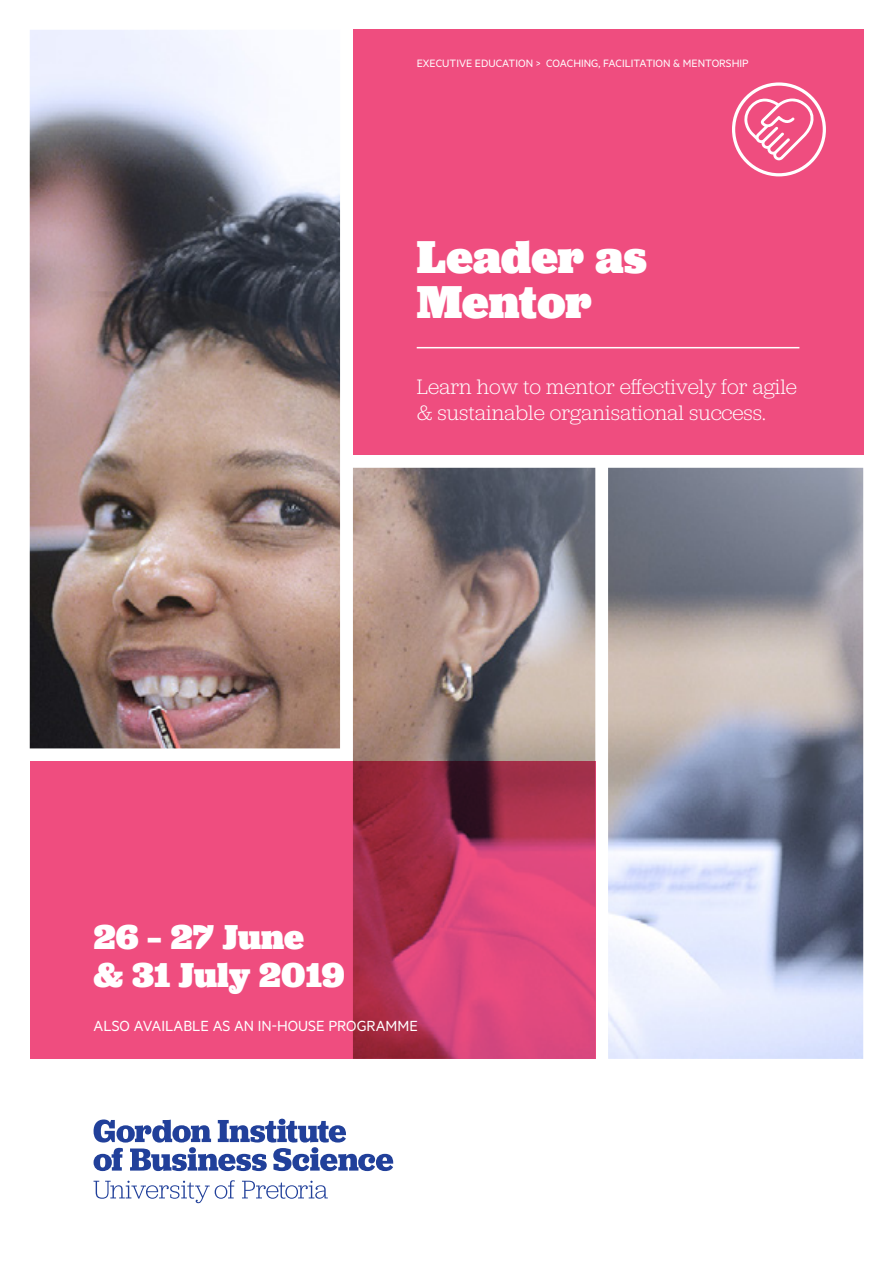
<style>
.page{position:relative;width:893px;height:1263px;background:#fff}
.page>*{position:absolute;margin:0;border:0;box-sizing:border-box;transform-origin:0 0}
.t1{font:900 48px/45px "Jubilat";color:#fff}
.t2{font:900 36px/39px "Jubilat";color:#fff}
.t3{font:300 21.75px/26.1px "Jubilat";color:#fff}
.t4{font:16.5px "Metric";color:#fff}
.t5{font:12px "Metric";color:#fff}
</style>
<div class="page">
<img style="left:30px;top:30px;width:833px;height:1029px">
<svg style="left:30px;top:761px;width:565px;height:298px;fill:#ef4d7f"></svg>
<svg style="left:94px;top:1119px;width:299px;height:84px"></svg>
<p class="t5" style="left:417px;top:57px;width:221px">EXECUTIVE EDUCATION &gt; COACHING, FACI LITATION</p>
<p class="t5" style="left:673px;top:57px;width:26px">&amp; MENTO</p>
<p class="t5" style="left:719px;top:57px;width:31px">RSHIP</p>
<h1 class="t1" style="left:417px;top:234px;width:232px">Leader as<br>Mentor</h1>
<p class="t3" style="left:417px;top:373px;width:382px">Learn how to mentor effectively for agile &amp; sustainable organisational success.</p>
<h2 class="t2" style="left:94px;top:917px;width:252px">26 – 27 June<br>&amp; 31 July 2019</h2>
<p class="t4" style="left:94px;top:1016px;width:49px">ALSO AVAI</p>
<p class="t4" style="left:165px;top:1016px;width:222px">LABLE AS AN IN-HOUSE PROGRAMME</p>
</div>
